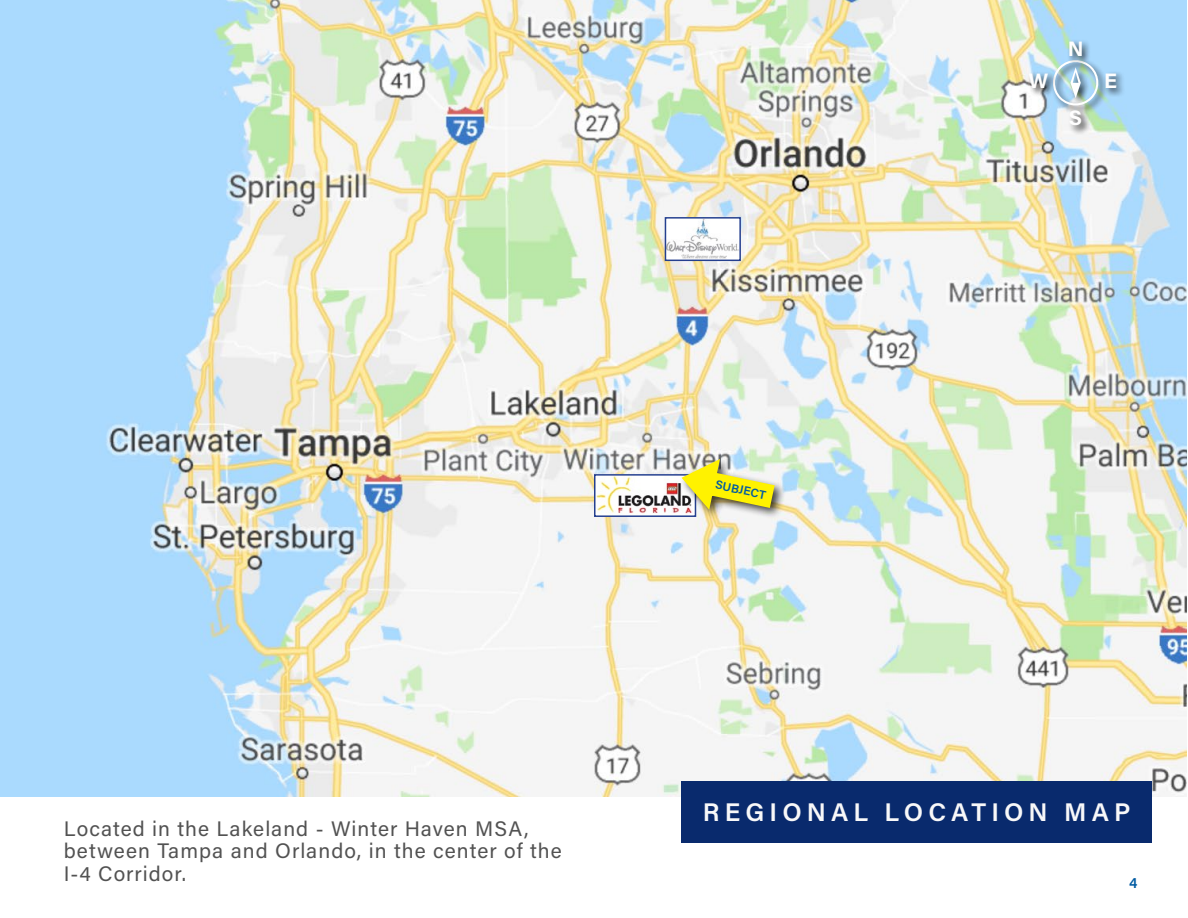
<style>
.page{position:relative;width:1188px;height:918px;background:#fff}
.page>*{position:absolute;margin:0;border:0;box-sizing:border-box;transform-origin:0 0}
.t1{font:600 25.5px "Acumin Pro";letter-spacing:.2em;color:#f8f8f9}
.t2{font:21px/22.5px "Acumin Pro";letter-spacing:.05em;color:#525252}
.t3{font:700 21px "Acumin Pro";color:#fefefe}
.t4{font:600 15px "Acumin Pro";color:#005ba2}
.t5{font:600 12px "Acumin Pro";color:#005ba2}
</style>
<div class="page">
<img style="left:0;top:0;width:1186px;height:796px">
<div style="left:682px;top:781px;width:470px;height:61px;background:#092a6d"></div>
<div style="left:1051px;top:57px;width:57px;height:58px;background:#000;opacity:.75"></div>
<svg style="left:1051px;top:58px;width:50px;height:50px;background:#acccd9"></svg>
<div style="left:1067px;top:39px;width:24px;height:26px;background:#000;opacity:.75"></div>
<div style="left:1068px;top:108px;width:23px;height:27px;background:#000;opacity:.75"></div>
<div style="left:1103px;top:71px;width:23px;height:27px;background:#000;opacity:.75"></div>
<div style="left:1027px;top:71px;width:30px;height:27px;background:#000;opacity:.75"></div>
<img style="left:668px;top:220px;width:70px;height:38px">
<div style="left:665px;top:217px;width:76px;height:44px;border:2px solid #25408f"></div>
<img style="left:597px;top:477px;width:81px;height:37px">
<div style="left:594px;top:474px;width:102px;height:43px;border:2px solid #25408f"></div>
<div style="left:678px;top:456px;width:108px;height:64px;background:#000;opacity:.75"></div>
<img style="left:679px;top:457px;width:98px;height:57px">
<p class="t2" style="left:64px;top:816px;width:500px">Located in the Lakeland - Winter Haven MSA, between Tampa and Orlando, in the center of the<br>I-4 Corridor.</p>
<p class="t3" style="left:1068px;top:33px;width:17px">N</p>
<p class="t3" style="left:1029px;top:66px;width:21px">W</p>
<p class="t3" style="left:1104px;top:66px;width:14px">E</p>
<p class="t5" style="left:717px;top:476px;width:53px;rotate:12deg">SUBJECT</p>
<p class="t3" style="left:1069px;top:103px;width:15px">S</p>
<p class="t1" style="left:703px;top:794px;width:429px">REGIONAL LOCATION MAP</p>
<p class="t4" style="left:1129px;top:872px;width:10px">4</p>
</div>
